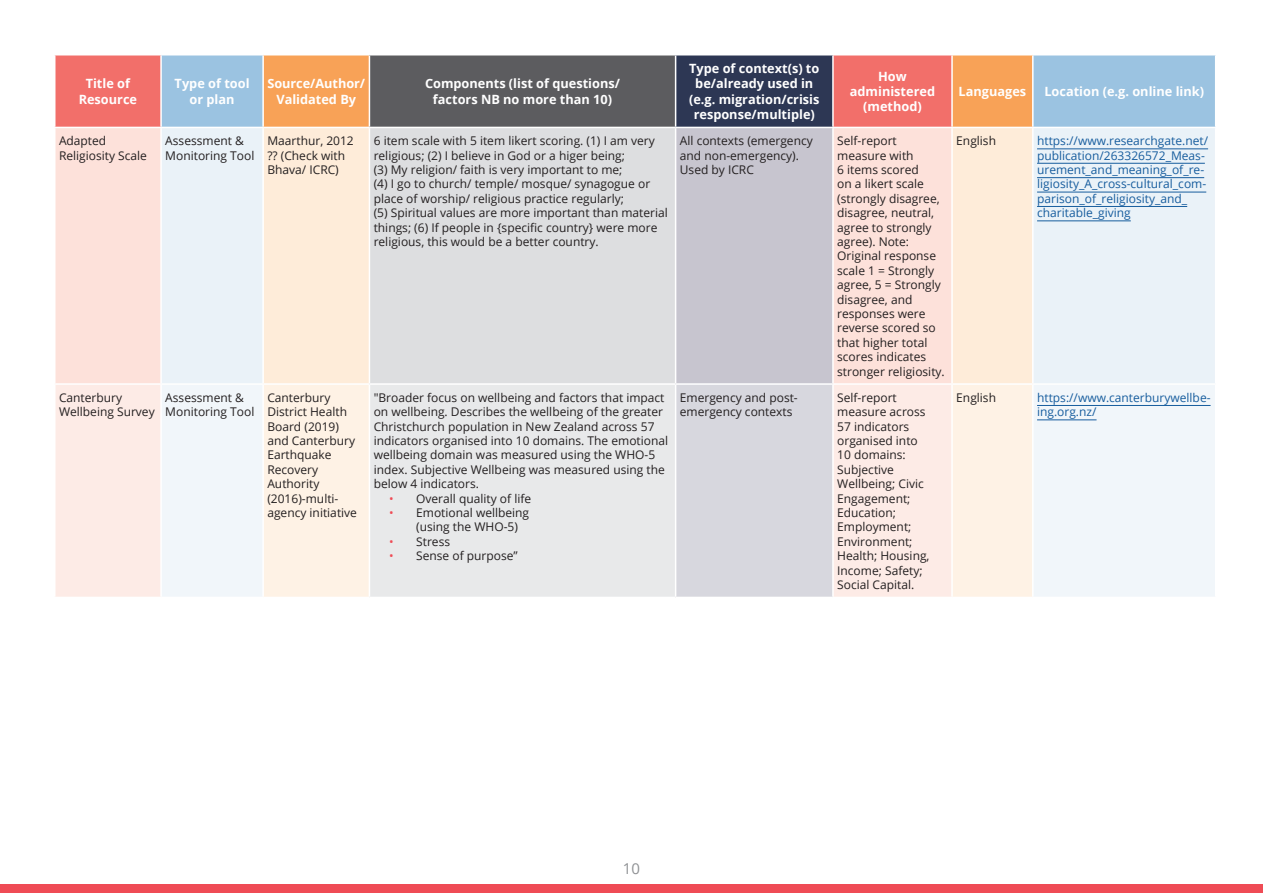
<style>
.page{position:relative;width:1263px;height:893px;background:#fff}
.page>*{position:absolute;margin:0;border:0;box-sizing:border-box;transform-origin:0 0}
.t1{font:15px "Open Sans";color:#8f9194}
.Table_head{font:700 12.75px/15.3px "Open Sans";color:#fff;text-align:center}
.table_body{font:12px/14.4px "Open Sans";color:#231f20}
.table_body-2{font:12px/14.4px "Open Sans";color:#175d9e}
.s1{color:#ef4b55}
</style>
<div class="page">
<div style="left:0;top:884px;width:1263px;height:9px;background:#ef4b55"></div>
<div style="left:56px;top:56px;width:104px;height:71px;background:#f26f6a"></div>
<div style="left:162px;top:56px;width:1053px;height:71px;background:#9bc3e1"></div>
<svg style="left:264px;top:56px;width:768px;height:71px;background:#f58e5f"></svg>
<div style="left:369px;top:55px;width:307px;height:72px;background:#5c5c5f"></div>
<div style="left:676px;top:55px;width:157px;height:72px;background:#2d3754"></div>
<div style="left:56px;top:128px;width:104px;height:255px;background:#fde1da"></div>
<div style="left:162px;top:128px;width:1053px;height:255px;background:#eaf2f8"></div>
<svg style="left:264px;top:128px;width:768px;height:255px;background:#fde7d9"></svg>
<div style="left:369px;top:127px;width:307px;height:257px;background:#dddee0"></div>
<div style="left:676px;top:127px;width:157px;height:257px;background:#c7c5cf"></div>
<div style="left:56px;top:385px;width:104px;height:212px;background:#fdebe6"></div>
<div style="left:162px;top:385px;width:1053px;height:211px;background:#f1f6fa"></div>
<div style="left:264px;top:385px;width:768px;height:212px;background:#fef2e5"></div>
<div style="left:369px;top:384px;width:307px;height:213px;background:#e8e9ea"></div>
<div style="left:676px;top:384px;width:157px;height:213px;background:#d7d7de"></div>
<hr style="left:262px;top:56px;width:2px;height:71px;background:#fff">
<hr style="left:369px;top:54px;width:307px;height:2px;background:#fff">
<hr style="left:369px;top:56px;width:1px;height:71px;background:#fff">
<hr style="left:676px;top:54px;width:157px;height:2px;background:#fff">
<hr style="left:675px;top:56px;width:1px;height:71px;background:#fff">
<hr style="left:832px;top:56px;width:2px;height:71px;background:#fff">
<hr style="left:951px;top:56px;width:2px;height:71px;background:#fff">
<hr style="left:1032px;top:56px;width:1px;height:71px;background:#fff">
<hr style="left:369px;top:127px;width:307px;height:1px;background:#fff">
<hr style="left:676px;top:127px;width:157px;height:1px;background:#fff">
<hr style="left:262px;top:128px;width:2px;height:255px;background:#fff">
<hr style="left:369px;top:128px;width:1px;height:255px;background:#fff">
<hr style="left:675px;top:128px;width:1px;height:255px;background:#fff">
<hr style="left:832px;top:128px;width:2px;height:255px;background:#fff">
<hr style="left:951px;top:128px;width:2px;height:255px;background:#fff">
<hr style="left:1032px;top:128px;width:1px;height:255px;background:#fff">
<hr style="left:262px;top:385px;width:2px;height:212px;background:#fff">
<hr style="left:369px;top:383px;width:307px;height:2px;background:#fff">
<hr style="left:369px;top:385px;width:1px;height:212px;background:#fff">
<hr style="left:676px;top:383px;width:157px;height:2px;background:#fff">
<hr style="left:675px;top:385px;width:1px;height:212px;background:#fff">
<hr style="left:832px;top:385px;width:2px;height:212px;background:#fff">
<hr style="left:951px;top:385px;width:2px;height:212px;background:#fff">
<hr style="left:1032px;top:385px;width:1px;height:212px;background:#fff">
<hr style="left:1037px;top:149px;width:171px;height:1px;background:#175d9e">
<hr style="left:1037px;top:163px;width:168px;height:1px;background:#175d9e">
<hr style="left:1037px;top:177px;width:167px;height:1px;background:#175d9e">
<hr style="left:1037px;top:192px;width:169px;height:1px;background:#175d9e">
<hr style="left:1037px;top:206px;width:150px;height:1px;background:#175d9e">
<hr style="left:1037px;top:221px;width:94px;height:1px;background:#175d9e">
<hr style="left:1037px;top:405px;width:173px;height:1px;background:#175d9e">
<hr style="left:1037px;top:420px;width:59px;height:1px;background:#175d9e">
<p class="Table_head" style="left:79px;top:76px;width:60px">Title of<br>Resource</p>
<p class="Table_head" style="left:175px;top:76px;width:76px">Type of tool or plan</p>
<p class="Table_head" style="left:267px;top:76px;width:99px">Source/Author/<br>Validated By</p>
<p class="Table_head" style="left:425px;top:76px;width:197px">Components (list of questions/ factors NB no more than 10)</p>
<p class="table_body" style="left:59px;top:133px;width:89px">Adapted<br>Religiosity Scale</p>
<p class="table_body" style="left:165px;top:133px;width:91px">Assessment &amp;<br>Monitoring Tool</p>
<p class="table_body" style="left:267px;top:133px;width:88px">Maarthur, 2012 ?? (Check with<br>Bhava/ ICRC)</p>
<p class="table_body" style="left:374px;top:133px;width:283px">6 item scale with 5 item likert scoring. (1) I am very religious; (2) I believe in God or a higer being;</p>
<p class="table_body" style="left:374px;top:162px;width:250px">(3) My religion/ faith is very important to me;</p>
<p class="table_body" style="left:374px;top:176px;width:278px">(4) I go to church/ temple/ mosque/ synagogue or place of worship/ religious practice regularly;</p>
<p class="table_body" style="left:374px;top:205px;width:296px">(5) Spiritual values are more important than material things; (6) If people in {specific country} were more religious, this would be a better country.</p>
<p class="table_body" style="left:59px;top:390px;width:97px">Canterbury<br>Wellbeing Survey</p>
<p class="table_body" style="left:165px;top:390px;width:91px">Assessment &amp;<br>Monitoring Tool</p>
<p class="table_body" style="left:267px;top:390px;width:91px">Canterbury<br>District Health<br>Board (2019) and Canterbury<br>Earthquake<br>Recovery<br>Authority (2016)-multi&shy;agency initiative</p>
<p class="table_body" style="left:374px;top:390px;width:296px">"Broader focus on wellbeing and factors that impact on wellbeing. Describes the wellbeing of the greater Christchurch population in New Zealand across 57 indicators organised into 10 domains. The emotional wellbeing domain was measured using the WHO-5 index. Subjective Wellbeing was measured using the below 4 indicators.</p>
<p class="table_body" style="left:389px;top:491px;width:144px"><span class="s1">•</span> Overall quality of life</p>
<p class="table_body" style="left:416px;top:505px;width:115px;text-indent:-27px"><span class="s1">•</span> Emotional wellbeing (using the WHO-5)</p>
<p class="table_body" style="left:389px;top:534px;width:62px"><span class="s1">•</span> Stress</p>
<p class="table_body" style="left:389px;top:548px;width:130px"><span class="s1">•</span> Sense of purpose”</p>
<p class="Table_head" style="left:689px;top:60px;width:132px">Type of context(s) to be/already used in (e.g. migration/crisis response/multiple)</p>
<p class="Table_head" style="left:850px;top:68px;width:87px">How administered (method)</p>
<p class="Table_head" style="left:958px;top:83px;width:69px">Languages</p>
<p class="Table_head" style="left:1044px;top:83px;width:161px">Location (e.g. online link)</p>
<p class="table_body" style="left:680px;top:133px;width:134px">All contexts (emergency and non-emergency).<br>Used by ICRC</p>
<p class="table_body" style="left:837px;top:133px;width:109px">Self-report measure with<br>6 items scored<br>on a likert scale (strongly disagree, disagree, neutral, agree to strongly agree). Note:<br>Original response scale 1 = Strongly agree, 5 = Strongly disagree, and responses were reverse scored so that higher total scores indicates stronger religiosity.</p>
<p class="table_body" style="left:956px;top:133px;width:41px">English</p>
<p class="table_body-2" style="left:1037px;top:133px;width:172px">https://www.researchgate.net/ publication/263326572_Meas&shy;urement_and_meaning_of_re&shy;ligiosity_A_cross-cultural_com&shy;parison_of_religiosity_and_ charitable_giving</p>
<p class="table_body" style="left:680px;top:390px;width:119px">Emergency and post&shy;emergency contexts</p>
<p class="table_body" style="left:837px;top:390px;width:94px">Self-report measure across<br>57 indicators organised into<br>10 domains:<br>Subjective<br>Wellbeing; Civic<br>Engagement;<br>Education;<br>Employment;<br>Environment;<br>Health; Housing,<br>Income; Safety;<br>Social Capital.</p>
<p class="table_body" style="left:956px;top:390px;width:41px">English</p>
<p class="table_body-2" style="left:1037px;top:390px;width:175px">https://www.canterburywellbe&shy;ing.org.nz/</p>
<p class="t1" style="left:623px;top:858px;width:19px">10</p>
</div>
